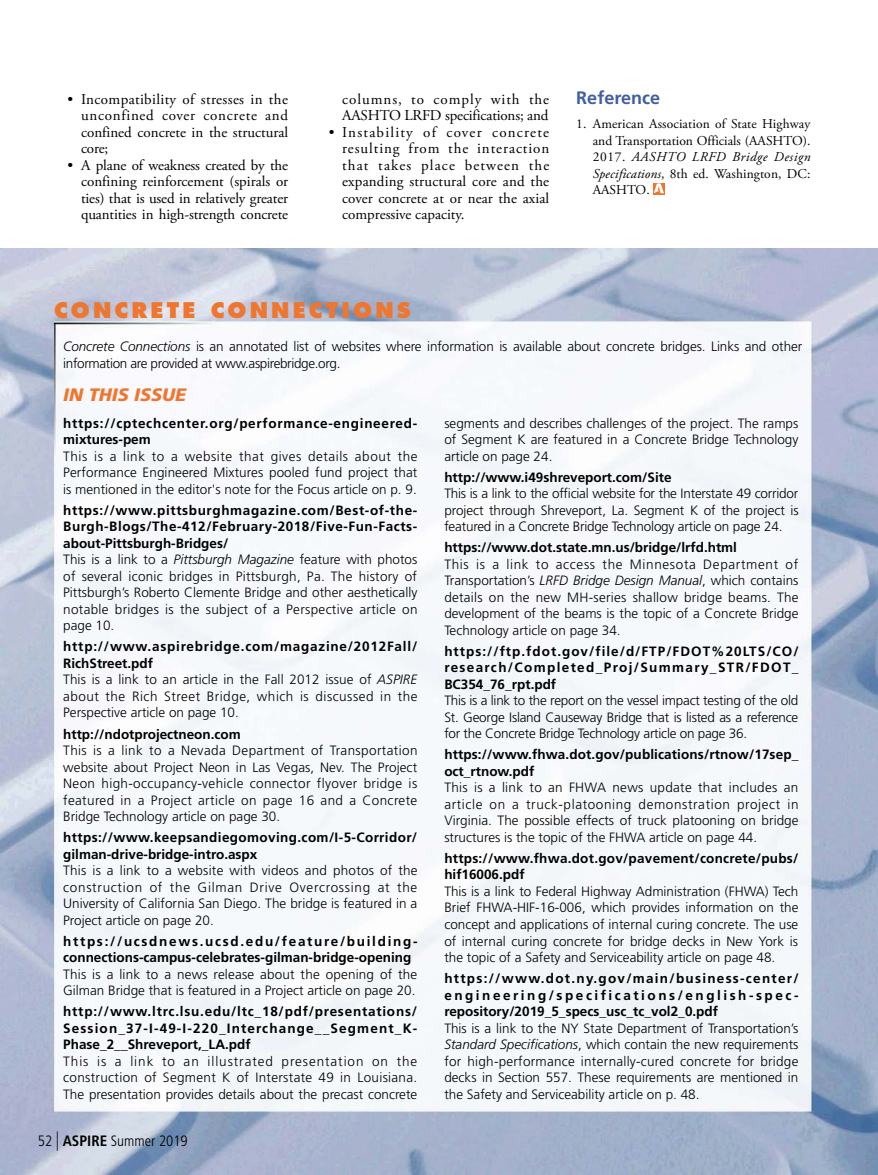
<style>
.page{position:relative;width:878px;height:1175px;background:#fff}
.page>*{position:absolute;margin:0;border:0;box-sizing:border-box;transform-origin:0 0}
.t1{font:800 21px "Futura Std";letter-spacing:.15em;color:#ef762e}
.t2{font:italic 900 18px "Frutiger LT Std";color:#ef762e}
.t3{font:700 18px "Frutiger LT Std";color:#405fa1}
.t4{font:15px/16.5px "Adobe Garamond Pro";color:#000;text-align:justify}
.t5{font:15px/16.5px "Adobe Garamond Pro";letter-spacing:.025em;color:#000}
.t6{font:300 condensed 15px "Frutiger LT Std";color:#000}
.t7{font:300 13.5px/16.5px "Frutiger LT Std";color:#000;text-align:justify}
.t8{font:700 13.5px/16.5px "Frutiger LT Std";letter-spacing:.01em;color:#000}
.t9{font:300 13.5px/16.5px "Frutiger LT Std";letter-spacing:.02em;color:#000}
.t10{font:13.5px/16.5px "Adobe Garamond Pro";color:#000;text-align:justify}
.t11{font:700 13.5px/16.5px "Frutiger LT Std";letter-spacing:.03em;color:#000}
.t12{font:700 13.5px/16.5px "Frutiger LT Std";letter-spacing:.055em;color:#000}
.s1{font-style:italic}
.s2{font-weight:700}
.s3{font-size:19.5px}
</style>
<div class="page">
<img style="left:0;top:249px;width:878px;height:925px">
<svg style="left:653px;top:183px;width:11px;height:10px"></svg>
<p class="t4" style="left:81px;top:92px;width:209px;text-indent:-14px">• Incompatibility of stresses in the unconfined cover concrete and confined concrete in the structural core;</p>
<p class="t4" style="left:81px;top:158px;width:209px;text-indent:-14px">• A plane of weakness created by the confining reinforcement (spirals or ties) that is used in relatively greater quantities in high-strength concrete</p>
<p class="t5" style="left:342px;top:92px;width:208px">columns, to comply with the<br>AASHTO LRFD specifications; and</p>
<p class="t4" style="left:342px;top:125px;width:209px;text-indent:-14px">• Instability of cover concrete resulting from the interaction that takes place between the expanding structural core and the cover concrete at or near the axial compressive capacity.</p>
<h2 class="t3" style="left:576px;top:90px;width:85px">Reference</h2>
<p class="t10" style="left:592px;top:117px;width:219px;text-indent:-16px">1. American Association of State Highway and Transportation Officials (AASHTO).<br>2017. <span class="s1">AASHTO LRFD Bridge Design Specifications</span>, 8th ed. Washington, DC:<br>AASHTO.</p>
<h1 class="t1" style="left:54px;top:298px;width:358px">CONCRETE CONNECTIONS</h1>
<p class="t7" style="left:63px;top:339px;width:740px"><span class="s1">Concrete Connections</span> is an annotated list of websites where information is available about concrete bridges. Links and other information are provided at www.aspirebridge.org.</p>
<h2 class="t2" style="left:63px;top:384px;width:124px">IN THIS ISSUE</h2>
<p class="t12" style="left:63px;top:416px;width:355px">https://cptechcenter.org/performance-engineered&shy;mixtures-pem</p>
<p class="t7" style="left:63px;top:449px;width:356px">This is a link to a website that gives details about the Performance Engineered Mixtures pooled fund project that is mentioned in the editor's note for the Focus article on p. 9.</p>
<p class="t9" style="left:63px;top:503px;width:356px"><span class="s2">https://www.pittsburghmagazine.com/Best-of-the-Burgh-Blogs/The-412/February-2018/Five-Fun-Facts&shy;about-Pittsburgh-Bridges/<br></span>This is a link to a <span class="s1">Pittsburgh Magazine</span> feature with photos of several iconic bridges in Pittsburgh, Pa. The history of Pittsburgh’s Roberto Clemente Bridge and other aesthetically notable bridges is the subject of a Perspective article on page 10.</p>
<p class="t7" style="left:63px;top:639px;width:356px;text-align:left"><span class="s2">http://www.aspirebridge.com/magazine/2012Fall/ RichStreet.pdf<br></span>This is a link to an article in the Fall 2012 issue of <span class="s1">ASPIRE </span>about the Rich Street Bridge, which is discussed in the Perspective article on page 10.</p>
<p class="t8" style="left:63px;top:726px;width:179px">http://ndotprojectneon.com</p>
<p class="t7" style="left:63px;top:743px;width:356px">This is a link to a Nevada Department of Transportation website about Project Neon in Las Vegas, Nev. The Project Neon high-occupancy-vehicle connector flyover bridge is featured in a Project article on page 16 and a Concrete Bridge Technology article on page 30.</p>
<p class="t11" style="left:63px;top:830px;width:355px">https://www.keepsandiegomoving.com/I-5-Corridor/ gilman-drive-bridge-intro.aspx</p>
<p class="t7" style="left:63px;top:863px;width:356px">This is a link to a website with videos and photos of the construction of the Gilman Drive Overcrossing at the University of California San Diego. The bridge is featured in a Project article on page 20.</p>
<p class="t8" style="left:63px;top:933px;width:356px">https://ucsdnews.ucsd.edu/feature/building&shy;connections-campus-celebrates-gilman-bridge-opening</p>
<p class="t7" style="left:63px;top:966px;width:355px">This is a link to a news release about the opening of the<br>Gilman Bridge that is featured in a Project article on page 20.</p>
<p class="t8" style="left:63px;top:1004px;width:355px;text-align:justify">http://www.ltrc.lsu.edu/ltc_18/pdf/presentations/ Session_37-I-49-I-220_Interchange__Segment_K-Phase_2__Shreveport,_LA.pdf</p>
<p class="t7" style="left:63px;top:1053px;width:355px">This is a link to an illustrated presentation on the construction of Segment K of Interstate 49 in Louisiana.<br>The presentation provides details about the precast concrete</p>
<p class="t6" style="left:38px;top:1134px;width:151px">52 <span class="s3">|</span> <span class="s2">ASPIRE</span> Summer 2019</p>
<p class="t7" style="left:444px;top:416px;width:355px">segments and describes challenges of the project. The ramps of Segment K are featured in a Concrete Bridge Technology article on page 24.</p>
<p class="t8" style="left:444px;top:470px;width:229px">http://www.i49shreveport.com/Site</p>
<p class="t7" style="left:444px;top:486px;width:356px">This is a link to the official website for the Interstate 49 corridor project through Shreveport, La. Segment K of the project is featured in a Concrete Bridge Technology article on page 24.</p>
<p class="t8" style="left:444px;top:540px;width:294px">https://www.dot.state.mn.us/bridge/lrfd.html</p>
<p class="t7" style="left:444px;top:557px;width:356px">This is a link to access the Minnesota Department of Transportation’s <span class="s1">LRFD Bridge Design Manual</span>, which contains details on the new MH-series shallow bridge beams. The development of the beams is the topic of a Concrete Bridge Technology article on page 34.</p>
<p class="t8" style="left:444px;top:644px;width:356px;text-align:justify">https://ftp.fdot.gov/file/d/FTP/FDOT%20LTS/CO/ research/Completed_Proj/Summary_STR/FDOT_ BC354_76_rpt.pdf</p>
<p class="t7" style="left:444px;top:693px;width:355px">This is a link to the report on the vessel impact testing of the old St. George Island Causeway Bridge that is listed as a reference for the Concrete Bridge Technology article on page 36.</p>
<p class="t8" style="left:444px;top:747px;width:355px">https://www.fhwa.dot.gov/publications/rtnow/17sep_ oct_rtnow.pdf</p>
<p class="t7" style="left:444px;top:780px;width:356px">This is a link to an FHWA news update that includes an article on a truck-platooning demonstration project in Virginia. The possible effects of truck platooning on bridge structures is the topic of the FHWA article on page 44.</p>
<p class="t8" style="left:444px;top:851px;width:355px">https://www.fhwa.dot.gov/pavement/concrete/pubs/ hif16006.pdf</p>
<p class="t7" style="left:444px;top:884px;width:355px">This is a link to Federal Highway Administration (FHWA) Tech Brief FHWA-HIF-16-006, which provides information on the concept and applications of internal curing concrete. The use of internal curing concrete for bridge decks in New York is the topic of a Safety and Serviceability article on page 48.</p>
<p class="t8" style="left:444px;top:971px;width:356px;text-align:justify">https://www.dot.ny.gov/main/business-center/ engineering/specifications/english-spec&shy;repository/2019_5_specs_usc_tc_vol2_0.pdf</p>
<p class="t7" style="left:444px;top:1020px;width:355px">This is a link to the NY State Department of Transportation’s <span class="s1">Standard Specifications</span>, which contain the new requirements for high-performance internally-cured concrete for bridge decks in Section 557. These requirements are mentioned in the Safety and Serviceability article on p. 48.</p>
</div>
